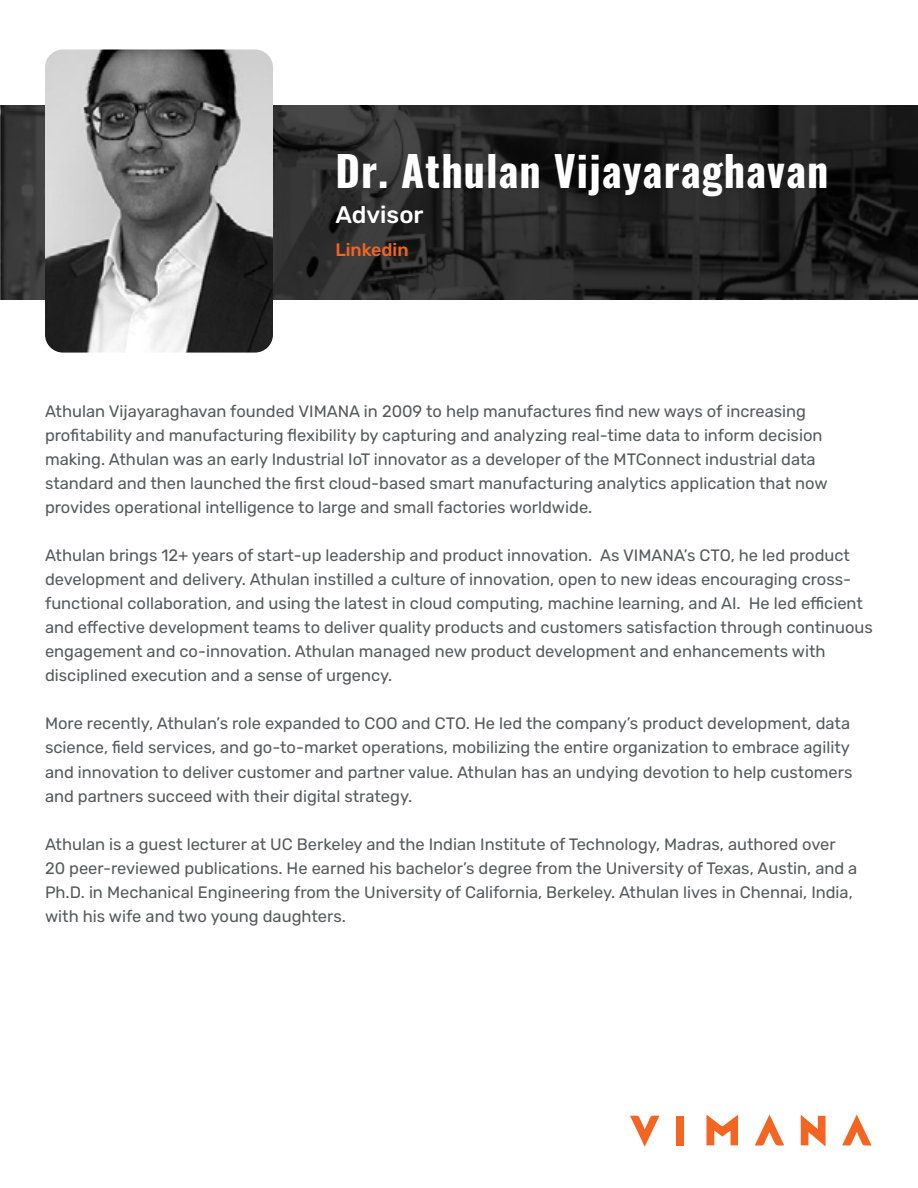
<style>
.page{position:relative;width:918px;height:1188px;background:#fff}
.page>*{position:absolute;margin:0;border:0;box-sizing:border-box;transform-origin:0 0}
.t1{font:700 42px "Oswald";letter-spacing:.025em;color:#fff}
.t2{font:500 24px "Rubik";color:#fff}
.t3{font:500 18px "Rubik";color:#f26522}
.t4{font:16.5px/24px "Rubik";color:#58595b}
</style>
<div class="page">
<svg style="left:1px;top:105px;width:917px;height:195px;background:#252525"></svg>
<svg style="left:630px;top:1115px;width:29px;height:32px"></svg>
<svg style="left:706px;top:1115px;width:32px;height:30px"></svg>
<svg style="left:801px;top:1115px;width:25px;height:32px"></svg>
<svg style="left:842px;top:1114px;width:30px;height:32px"></svg>
<svg style="left:755px;top:1115px;width:29px;height:31px"></svg>
<div style="left:677px;top:1116px;width:7px;height:29px;background:#f26522"></div>
<img style="left:45px;top:50px;width:228px;height:303px">
<h1 class="t1" style="left:335px;top:149px;width:495px">Dr. Athulan Vijayaraghavan</h1>
<h2 class="t2" style="left:335px;top:201px;width:90px">Advisor</h2>
<p class="t3" style="left:335px;top:239px;width:75px">Linkedin</p>
<p class="t4" style="left:45px;top:400px;width:784px">Athulan Vijayaraghavan founded VIMANA in 2009 to help manufactures find new ways of increasing profitability and manufacturing flexibility by capturing and analyzing real-time data to inform decision making. Athulan was an early Industrial IoT innovator as a developer of the MTConnect industrial data standard and then launched the first cloud-based smart manufacturing analytics application that now provides operational intelligence to large and small factories worldwide.</p>
<p class="t4" style="left:45px;top:544px;width:830px">Athulan brings 12+ years of start-up leadership and product innovation. As VIMANA’s CTO, he led product development and delivery. Athulan instilled a culture of innovation, open to new ideas encouraging cross&shy;functional collaboration, and using the latest in cloud computing, machine learning, and AI. He led efficient and effective development teams to deliver quality products and customers satisfaction through continuous engagement and co-innovation. Athulan managed new product development and enhancements with disciplined execution and a sense of urgency.</p>
<p class="t4" style="left:45px;top:712px;width:809px">More recently, Athulan’s role expanded to COO and CTO. He led the company’s product development, data science, field services, and go-to-market operations, mobilizing the entire organization to embrace agility and innovation to deliver customer and partner value. Athulan has an undying devotion to help customers and partners succeed with their digital strategy.</p>
<p class="t4" style="left:45px;top:832px;width:814px">Athulan is a guest lecturer at UC Berkeley and the Indian Institute of Technology, Madras, authored over 20 peer-reviewed publications. He earned his bachelor’s degree from the University of Texas, Austin, and a Ph.D. in Mechanical Engineering from the University of California, Berkeley. Athulan lives in Chennai, India, with his wife and two young daughters.</p>
</div>
